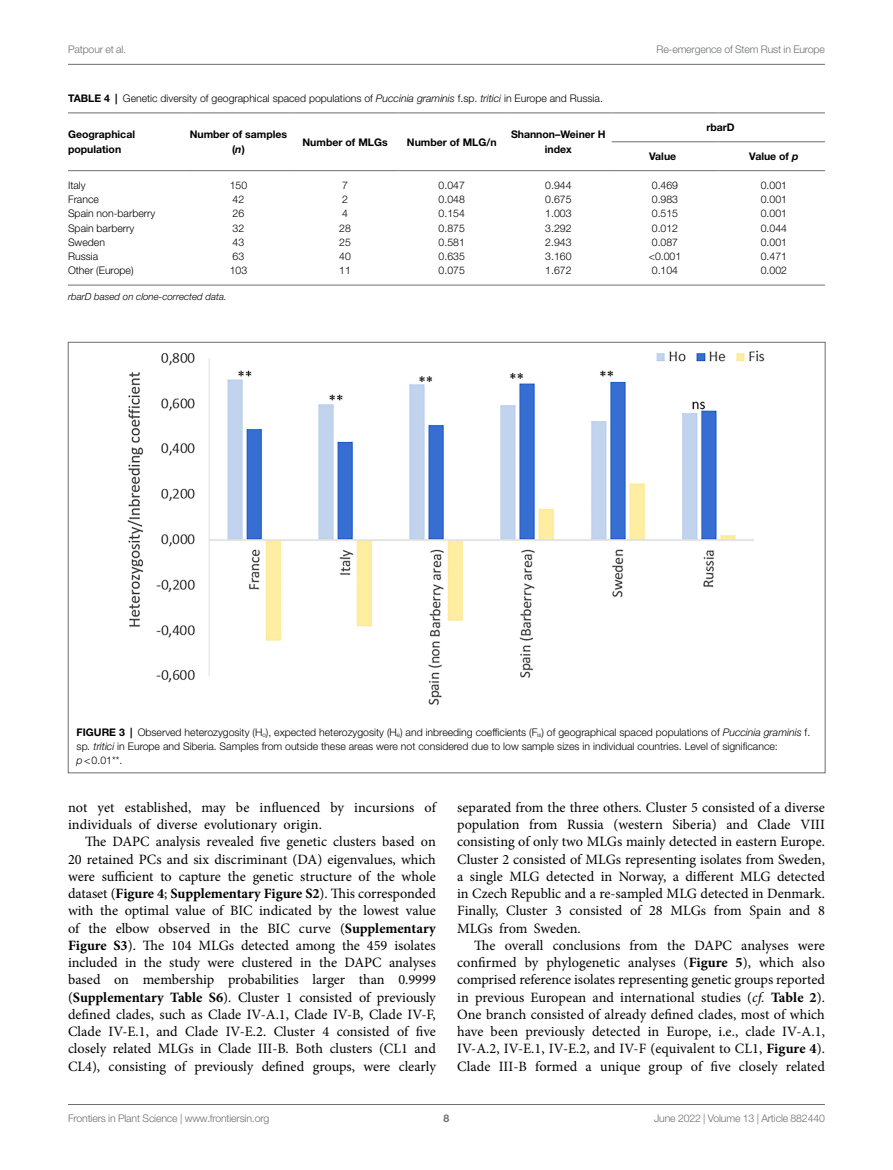
<style>
.page{position:relative;width:893px;height:1170px;background:#fff}
.page>*{position:absolute;margin:0;border:0;box-sizing:border-box;transform-origin:0 0}
.TEXT{font:14.25px/17.2px "Minion Pro";color:#000;text-align:justify}
.FIG_LEG{font:300 10.5px/14.2px "Helvetica Neue LT Std";color:#000}
.TB_TX{font:300 10.5px "Helvetica Neue LT Std";color:#000}
.t1{font:300 10.5px "Helvetica Neue LT Std";letter-spacing:-.015em;color:#6d6e71}
.TT_NO_RULE{font:300 10.5px "Helvetica Neue LT Std";color:#000}
.TB_CH{font:700 10.5px/14.2px "Helvetica Neue LT Std";color:#000;text-align:center}
.TB_STH{font:700 10.5px "Helvetica Neue LT Std";color:#000}
.t2{font:700 10.5px "Helvetica Neue LT Std";color:#6d6e71}
.TFN{font:italic 300 9.75px "Helvetica Neue LT Std";color:#000}
.s1{font-weight:700}
.s2{font-style:italic}
</style>
<div class="page">
<hr style="left:68px;top:64px;width:757px;height:1px;background:#6d6e71">
<hr style="left:68px;top:1104px;width:757px;height:1px;background:#6d6e71">
<img style="left:128px;top:351px;width:637px;height:355px">
<hr style="left:68px;top:285px;width:757px;height:1px;background:#6d6e71">
<hr style="left:185px;top:113px;width:107px;height:1px;background:#6d6e71">
<hr style="left:185px;top:170px;width:107px;height:1px;background:#6d6e71">
<hr style="left:292px;top:113px;width:106px;height:1px;background:#6d6e71">
<hr style="left:292px;top:170px;width:106px;height:1px;background:#6d6e71">
<hr style="left:398px;top:113px;width:107px;height:1px;background:#6d6e71">
<hr style="left:398px;top:170px;width:107px;height:1px;background:#6d6e71">
<hr style="left:505px;top:113px;width:107px;height:1px;background:#6d6e71">
<hr style="left:505px;top:170px;width:107px;height:1px;background:#6d6e71">
<hr style="left:612px;top:113px;width:106px;height:1px;background:#6d6e71">
<hr style="left:718px;top:113px;width:107px;height:1px;background:#6d6e71">
<hr style="left:68px;top:113px;width:117px;height:1px;background:#6d6e71">
<hr style="left:68px;top:170px;width:117px;height:1px;background:#6d6e71">
<hr style="left:718px;top:141px;width:107px;height:1px;background:#6d6e71">
<hr style="left:718px;top:170px;width:107px;height:1px;background:#6d6e71">
<hr style="left:612px;top:141px;width:106px;height:1px;background:#6d6e71">
<hr style="left:612px;top:170px;width:106px;height:1px;background:#6d6e71">
<p class="t1" style="left:68px;top:42px;width:60px">Patpour et al.</p>
<p class="t1" style="left:656px;top:42px;width:170px">Re-emergence of Stem Rust in Europe</p>
<p class="TT_NO_RULE" style="left:68px;top:92px;width:536px"><span class="s1">TABLE 4 |</span> Genetic diversity of geographical spaced populations of <span class="s2">Puccinia graminis</span> f.sp. <span class="s2">tritici</span> in Europe and Russia.</p>
<p class="TB_CH" style="left:68px;top:127px;width:69px;text-align:left">Geographical population</p>
<p class="TB_CH" style="left:190px;top:127px;width:99px">Number of samples (<span class="s2">n</span>)</p>
<p class="TB_CH" style="left:303px;top:134px;width:87px">Number of MLGs</p>
<p class="TB_CH" style="left:407px;top:134px;width:91px">Number of MLG/n</p>
<p class="TB_CH" style="left:511px;top:127px;width:96px">Shannon–Weiner H index</p>
<p class="TB_STH" style="left:706px;top:121px;width:30px">rbarD</p>
<p class="TB_CH" style="left:649px;top:149px;width:29px">Value</p>
<p class="TB_CH" style="left:749px;top:149px;width:51px">Value of <span class="s2">p</span></p>
<p class="TB_TX" style="left:68px;top:179px;width:19px">Italy</p>
<p class="TB_TX" style="left:230px;top:179px;width:19px">150</p>
<p class="TB_TX" style="left:342px;top:179px;width:7px">7</p>
<p class="TB_TX" style="left:439px;top:179px;width:28px">0.047</p>
<p class="TB_TX" style="left:545px;top:179px;width:28px">0.944</p>
<p class="TB_TX" style="left:652px;top:179px;width:28px">0.469</p>
<p class="TB_TX" style="left:761px;top:179px;width:28px">0.001</p>
<p class="TB_TX" style="left:68px;top:193px;width:32px">France</p>
<p class="TB_TX" style="left:233px;top:193px;width:13px">42</p>
<p class="TB_TX" style="left:342px;top:193px;width:7px">2</p>
<p class="TB_TX" style="left:439px;top:193px;width:28px">0.048</p>
<p class="TB_TX" style="left:545px;top:193px;width:28px">0.675</p>
<p class="TB_TX" style="left:652px;top:193px;width:28px">0.983</p>
<p class="TB_TX" style="left:761px;top:193px;width:28px">0.001</p>
<p class="TB_TX" style="left:68px;top:207px;width:89px">Spain non-barberry</p>
<p class="TB_TX" style="left:233px;top:207px;width:13px">26</p>
<p class="TB_TX" style="left:342px;top:207px;width:7px">4</p>
<p class="TB_TX" style="left:439px;top:207px;width:28px">0.154</p>
<p class="TB_TX" style="left:545px;top:207px;width:28px">1.003</p>
<p class="TB_TX" style="left:652px;top:207px;width:28px">0.515</p>
<p class="TB_TX" style="left:761px;top:207px;width:28px">0.001</p>
<p class="TB_TX" style="left:68px;top:221px;width:68px">Spain barberry</p>
<p class="TB_TX" style="left:233px;top:221px;width:13px">32</p>
<p class="TB_TX" style="left:339px;top:221px;width:13px">28</p>
<p class="TB_TX" style="left:439px;top:221px;width:28px">0.875</p>
<p class="TB_TX" style="left:545px;top:221px;width:28px">3.292</p>
<p class="TB_TX" style="left:652px;top:221px;width:28px">0.012</p>
<p class="TB_TX" style="left:761px;top:221px;width:28px">0.044</p>
<p class="TB_TX" style="left:68px;top:236px;width:38px">Sweden</p>
<p class="TB_TX" style="left:233px;top:236px;width:13px">43</p>
<p class="TB_TX" style="left:339px;top:236px;width:13px">25</p>
<p class="TB_TX" style="left:439px;top:236px;width:28px">0.581</p>
<p class="TB_TX" style="left:545px;top:236px;width:28px">2.943</p>
<p class="TB_TX" style="left:652px;top:236px;width:28px">0.087</p>
<p class="TB_TX" style="left:761px;top:236px;width:28px">0.001</p>
<p class="TB_TX" style="left:68px;top:250px;width:32px">Russia</p>
<p class="TB_TX" style="left:233px;top:250px;width:13px">63</p>
<p class="TB_TX" style="left:339px;top:250px;width:13px">40</p>
<p class="TB_TX" style="left:439px;top:250px;width:28px">0.635</p>
<p class="TB_TX" style="left:545px;top:250px;width:28px">3.160</p>
<p class="TB_TX" style="left:649px;top:250px;width:34px">&lt;0.001</p>
<p class="TB_TX" style="left:761px;top:250px;width:28px">0.471</p>
<p class="TB_TX" style="left:68px;top:264px;width:67px">Other (Europe)</p>
<p class="TB_TX" style="left:230px;top:264px;width:19px">103</p>
<p class="TB_TX" style="left:339px;top:264px;width:13px">11</p>
<p class="TB_TX" style="left:439px;top:264px;width:28px">0.075</p>
<p class="TB_TX" style="left:545px;top:264px;width:28px">1.672</p>
<p class="TB_TX" style="left:652px;top:264px;width:28px">0.104</p>
<p class="TB_TX" style="left:761px;top:264px;width:28px">0.002</p>
<p class="TFN" style="left:68px;top:290px;width:160px">rbarD based on clone-corrected data.</p>
<p class="FIG_LEG" style="left:77px;top:724px;width:735px"><span class="s1">FIGURE 3 |</span> Observed heterozygosity (H<sub>o</sub>), expected heterozygosity (H<sub>e</sub>) and inbreeding coefficients (F<sub>is</sub>) of geographical spaced populations of <span class="s2">Puccinia graminis</span> f. sp<span class="s2">. tritici</span> in Europe and Siberia. Samples from outside these areas were not considered due to low sample sizes in individual countries. Level of significance: <span class="s2">p</span>&lt;0.01**.</p>
<p class="TEXT" style="left:68px;top:798px;width:369px">not yet established, may be influenced by incursions of individuals of diverse evolutionary origin.</p>
<p class="TEXT" style="left:68px;top:833px;width:369px;text-indent:17px">The DAPC analysis revealed five genetic clusters based on 20 retained PCs and six discriminant (DA) eigenvalues, which were sufficient to capture the genetic structure of the whole dataset (<span class="s1">Figure 4</span>; <span class="s1">Supplementary Figure S2</span>). This corresponded with the optimal value of BIC indicated by the lowest value of the elbow observed in the BIC curve (<span class="s1">Supplementary Figure S3</span>). The 104 MLGs detected among the 459 isolates included in the study were clustered in the DAPC analyses based on membership probabilities larger than 0.9999 (<span class="s1">Supplementary Table S6</span>). Cluster 1 consisted of previously defined clades, such as Clade IV-A.1, Clade IV-B, Clade IV-F, Clade IV-E.1, and Clade IV-E.2. Cluster 4 consisted of five closely related MLGs in Clade III-B. Both clusters (CL1 and CL4), consisting of previously defined groups, were clearly</p>
<p class="TEXT" style="left:457px;top:798px;width:369px">separated from the three others. Cluster 5 consisted of a diverse population from Russia (western Siberia) and Clade VIII consisting of only two MLGs mainly detected in eastern Europe.<br>Cluster 2 consisted of MLGs representing isolates from Sweden, a single MLG detected in Norway, a different MLG detected in Czech Republic and a re-sampled MLG detected in Denmark.<br>Finally, Cluster 3 consisted of 28 MLGs from Spain and 8<br>MLGs from Sweden.</p>
<p class="TEXT" style="left:457px;top:936px;width:369px;text-indent:17px">The overall conclusions from the DAPC analyses were confirmed by phylogenetic analyses (<span class="s1">Figure 5</span>), which also comprised reference isolates representing genetic groups reported in previous European and international studies (<span class="s2">cf.</span> <span class="s1">Table 2</span>).<br>One branch consisted of already defined clades, most of which have been previously detected in Europe, i.e., clade IV-A.1, IV-A.2, IV-E.1, IV-E.2, and IV-F (equivalent to CL1, <span class="s1">Figure 4</span>).<br>Clade III-B formed a unique group of five closely related</p>
<p class="t1" style="left:68px;top:1111px;width:203px">Frontiers in Plant Science | www.frontiersin.org</p>
<p class="t2" style="left:444px;top:1111px;width:7px">8</p>
<p class="t1" style="left:654px;top:1111px;width:172px">June 2022 | Volume 13 | Article 882440</p>
</div>
